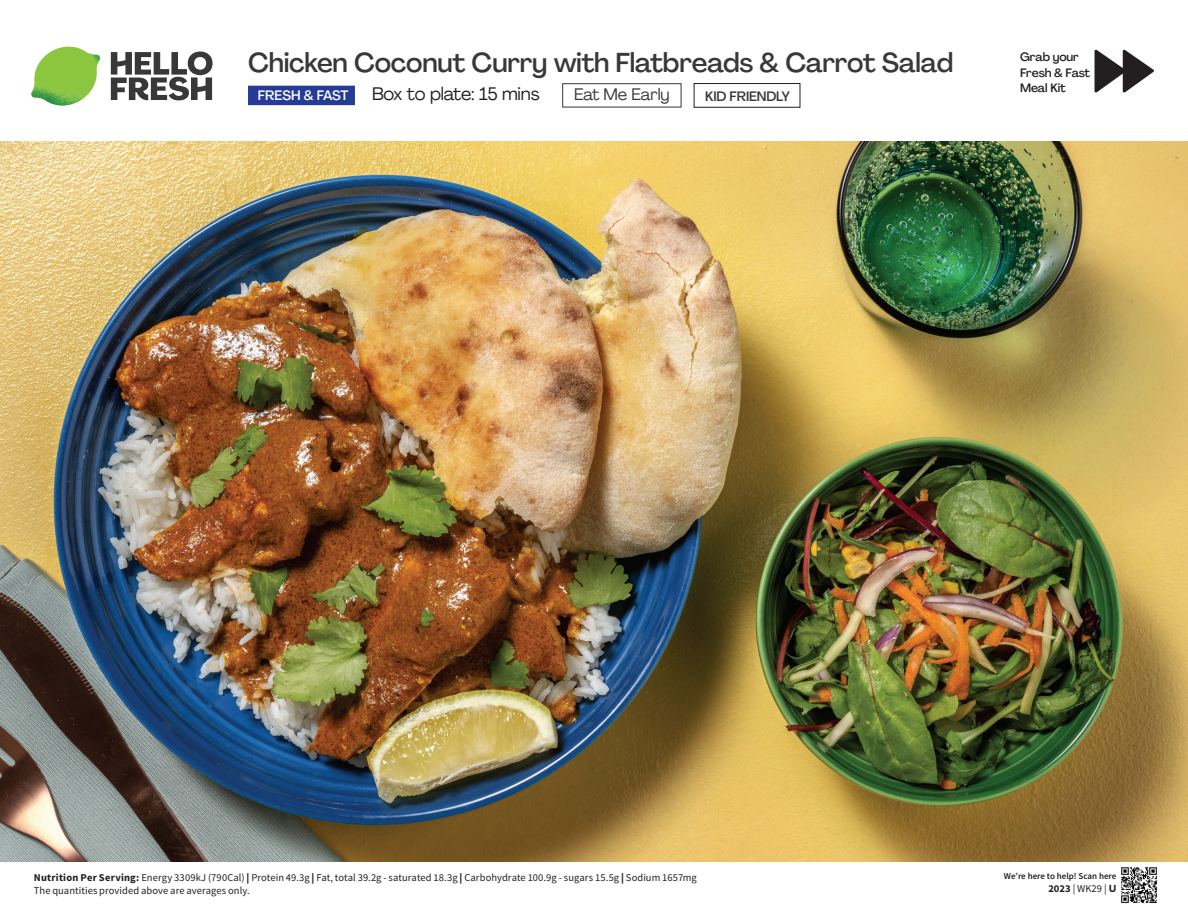
<style>
.page{position:relative;width:1188px;height:918px;background:#fff}
.page>*{position:absolute;margin:0;border:0;box-sizing:border-box;transform-origin:0 0}
.t1{font:500 27px "Agrandir";letter-spacing:-.015em;color:#383839}
.t2{font:18px "Agrandir";letter-spacing:-.01em;color:#231f20}
.t3{font:16.5px "Agrandir";letter-spacing:-.01em;color:#383839}
.t4{font:500 13.5px "Agrandir";letter-spacing:-.01em;color:#383839}
.t5{font:500 13.5px "Agrandir";color:#fff}
._04_Headers_Front{font:500 12px/15.3px "Agrandir";letter-spacing:-.01em;color:#231f20}
.Header_Back{font:10.5px/13.5px "Source Sans Pro";letter-spacing:.005em;color:#231f20}
._23_Small_text_Socia{font:10.5px "Source Sans Pro";color:#231f20}
._23_Small_text_Socia-2{font:600 9px "Source Sans Pro";color:#231f20}
.s1{font-weight:700}
.s2{font-weight:900}
.s3{font-family:"Gotham";font-weight:700;font-size:10.2px}
</style>
<div class="page">
<img style="left:1121px;top:867px;width:36px;height:37px">
<svg style="left:1095px;top:50px;width:59px;height:43px"></svg>
<svg style="left:111px;top:52px;width:102px;height:48px"></svg>
<img style="left:31px;top:47px;width:69px;height:59px">
<img style="left:0;top:142px;width:1188px;height:719px">
<div style="left:562px;top:83px;width:119px;height:24px;border:1px solid #383839"></div>
<div style="left:694px;top:83px;width:106px;height:24px;border:1px solid #231f20"></div>
<div style="left:248px;top:86px;width:107px;height:19px;background:#243c97"></div>
<p class="t1" style="left:248px;top:45px;width:707px">Chicken Coconut Curry with Flatbreads &amp; Carrot Salad</p>
<p class="t5" style="left:258px;top:87px;width:92px">FRESH &amp; FAST</p>
<p class="t2" style="left:372px;top:83px;width:169px">Box to plate: 15 mins</p>
<p class="t3" style="left:574px;top:84px;width:97px">Eat Me Early</p>
<p class="t4" style="left:705px;top:88px;width:86px">KID FRIENDLY</p>
<p class="_04_Headers_Front" style="left:1020px;top:49px;width:72px">Grab your<br>Fresh &amp; Fast<br>Meal Kit</p>
<p class="Header_Back" style="left:34px;top:871px;width:665px"><span class="s1">Nutrition Per Serving:</span> Energy 3309kJ (790Cal) <span class="s2">|</span> Protein 49.3g <span class="s2">|</span> Fat, total 39.2g - saturated 18.3g <span class="s2">|</span> Carbohydrate 100.9g - sugars 15.5g <span class="s2">|</span> Sodium 1657mg<br>The quantities provided above are averages only.</p>
<p class="_23_Small_text_Socia-2" style="left:1004px;top:870px;width:114px">We’re here to help! Scan here</p>
<p class="_23_Small_text_Socia" style="left:1048px;top:882px;width:70px"><span class="s1">2023</span> | WK29 | <span class="s3">U</span></p>
</div>
